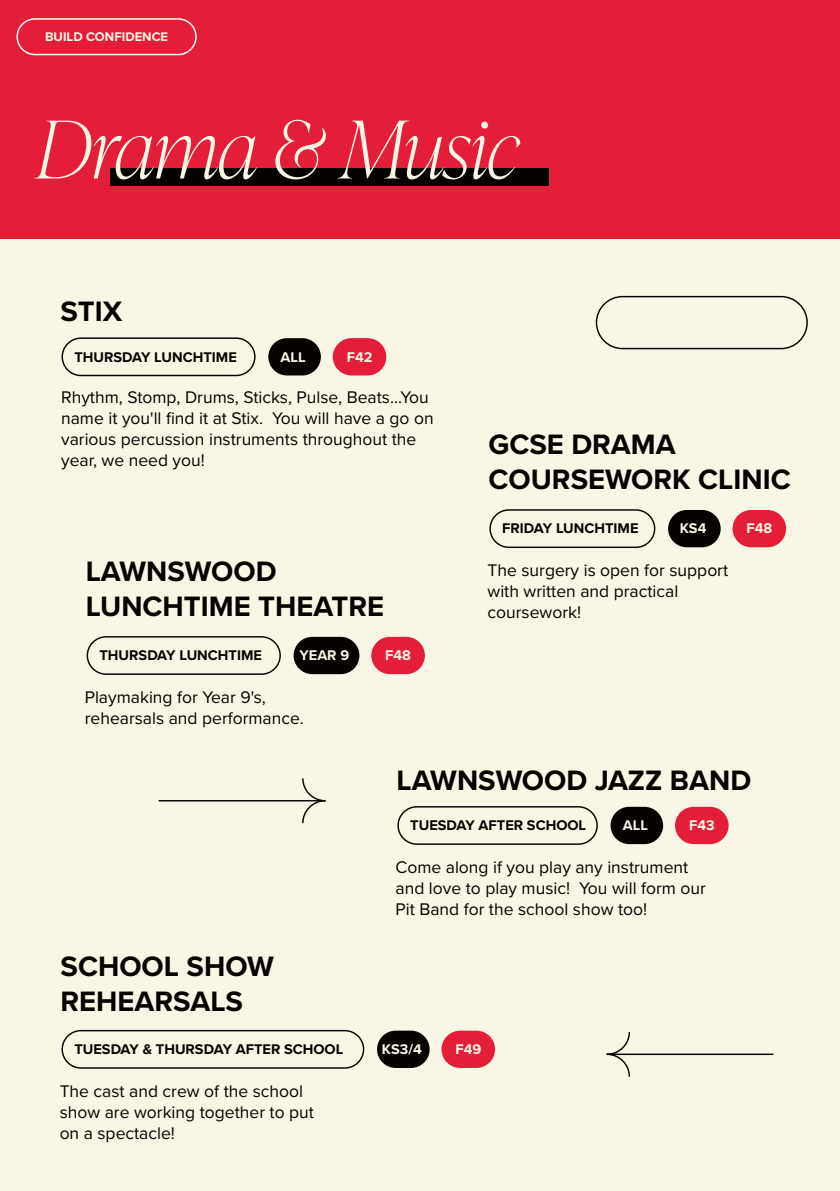
<style>
.page{position:relative;width:840px;height:1191px;background:#fff}
.page>*{position:absolute;margin:0;border:0;box-sizing:border-box;transform-origin:0 0}
.t1{font:italic 100 79.4px "Ivy Presto Display";color:#f9f6e6}
.t2{font:700 29px/35px "Proxima Nova";color:#060200}
.t3{font:17.4px/21px "Proxima Nova";color:#060200}
.t4{font:700 14.6px "Proxima Nova";color:#060200}
.t5{font:700 14.6px "Proxima Nova";color:#f9f6e6}
.t6{font:700 13px "Proxima Nova";color:#f9f6e6}
</style>
<div class="page">
<div style="left:0;top:0;width:839px;height:1191px;background:#f9f6e6"></div>
<hr style="left:159px;top:800px;width:166px;height:1px;background:#060200">
<svg style="left:301px;top:778px;width:25px;height:46px"></svg>
<hr style="left:606px;top:1053px;width:167px;height:2px;background:#060200">
<svg style="left:606px;top:1031px;width:24px;height:46px"></svg>
<div style="left:0;top:0;width:839px;height:238px;background:#e51e38"></div>
<div style="left:110px;top:168px;width:438px;height:18px;background:#060200"></div>
<div style="left:61px;top:337px;width:194px;height:39px;border:1px solid #060200;border-radius:19px"></div>
<div style="left:268px;top:338px;width:53px;height:37px;background:#060200;border-radius:19px"></div>
<div style="left:332px;top:338px;width:54px;height:37px;background:#e51e38;border-radius:19px"></div>
<div style="left:489px;top:509px;width:166px;height:39px;border:1px solid #060200;border-radius:19px"></div>
<div style="left:667px;top:510px;width:53px;height:37px;background:#060200;border-radius:19px"></div>
<div style="left:732px;top:510px;width:53px;height:37px;background:#e51e38;border-radius:19px"></div>
<div style="left:87px;top:636px;width:194px;height:39px;border:1px solid #060200;border-radius:19px"></div>
<div style="left:293px;top:637px;width:66px;height:37px;background:#060200;border-radius:19px"></div>
<div style="left:371px;top:637px;width:53px;height:37px;background:#e51e38;border-radius:19px"></div>
<div style="left:397px;top:806px;width:200px;height:39px;border:1px solid #060200;border-radius:19px"></div>
<div style="left:610px;top:807px;width:52px;height:37px;background:#060200;border-radius:19px"></div>
<div style="left:674px;top:807px;width:54px;height:37px;background:#e51e38;border-radius:19px"></div>
<div style="left:61px;top:1030px;width:303px;height:38px;border:1px solid #060200;border-radius:19px"></div>
<div style="left:377px;top:1030px;width:52px;height:38px;background:#060200;border-radius:19px"></div>
<div style="left:441px;top:1030px;width:54px;height:38px;background:#e51e38;border-radius:19px"></div>
<div style="left:595px;top:296px;width:212px;height:53px;border:1px solid #060200;border-radius:26px"></div>
<div style="left:16px;top:18px;width:181px;height:37px;border:1px solid #fff;border-radius:18px"></div>
<p class="t6" style="left:45px;top:27px;width:125px">BUILD CONFIDENCE</p>
<h1 class="t1" style="left:37px;top:93px;width:483px">Drama &amp; Music</h1>
<h2 class="t2" style="left:60px;top:293px;width:63px">STIX</h2>
<p class="t4" style="left:74px;top:346px;width:164px">THURSDAY LUNCHTIME</p>
<p class="t5" style="left:280px;top:346px;width:27px">ALL</p>
<p class="t5" style="left:346px;top:346px;width:27px">F42</p>
<p class="t3" style="left:61px;top:386px;width:374px">Rhythm, Stomp, Drums, Sticks, Pulse, Beats...You name it you'll find it at Stix. You will have a go on various percussion instruments throughout the year, we need you!</p>
<h2 class="t2" style="left:86px;top:553px;width:300px">LAWNSWOOD<br>LUNCHTIME THEATRE</h2>
<p class="t4" style="left:99px;top:644px;width:164px">THURSDAY LUNCHTIME</p>
<p class="t5" style="left:299px;top:644px;width:51px">YEAR 9</p>
<p class="t3" style="left:85px;top:686px;width:220px">Playmaking for Year 9's, rehearsals and performance.</p>
<p class="t5" style="left:385px;top:644px;width:27px">F48</p>
<h2 class="t2" style="left:488px;top:426px;width:303px">GCSE DRAMA<br>COURSEWORK CLINIC</h2>
<p class="t5" style="left:746px;top:517px;width:27px">F48</p>
<p class="t4" style="left:502px;top:517px;width:138px">FRIDAY LUNCHTIME</p>
<p class="t5" style="left:679px;top:517px;width:28px">KS4</p>
<p class="t3" style="left:487px;top:559px;width:242px">The surgery is open for support with written and practical coursework!</p>
<h2 class="t2" style="left:60px;top:948px;width:214px">SCHOOL SHOW<br>REHEARSALS</h2>
<h2 class="t2" style="left:396px;top:762px;width:356px">LAWNSWOOD JAZZ BAND</h2>
<p class="t5" style="left:688px;top:814px;width:27px">F43</p>
<p class="t4" style="left:410px;top:814px;width:177px">TUESDAY AFTER SCHOOL</p>
<p class="t5" style="left:622px;top:814px;width:27px">ALL</p>
<p class="t3" style="left:395px;top:856px;width:311px">Come along if you play any instrument and love to play music! You will form our<br>Pit Band for the school show too!</p>
<p class="t4" style="left:74px;top:1038px;width:270px">TUESDAY &amp; THURSDAY AFTER SCHOOL</p>
<p class="t5" style="left:382px;top:1038px;width:41px">KS3/4</p>
<p class="t3" style="left:60px;top:1080px;width:256px">The cast and crew of the school show are working together to put on a spectacle!</p>
<p class="t5" style="left:455px;top:1038px;width:27px">F49</p>
</div>
